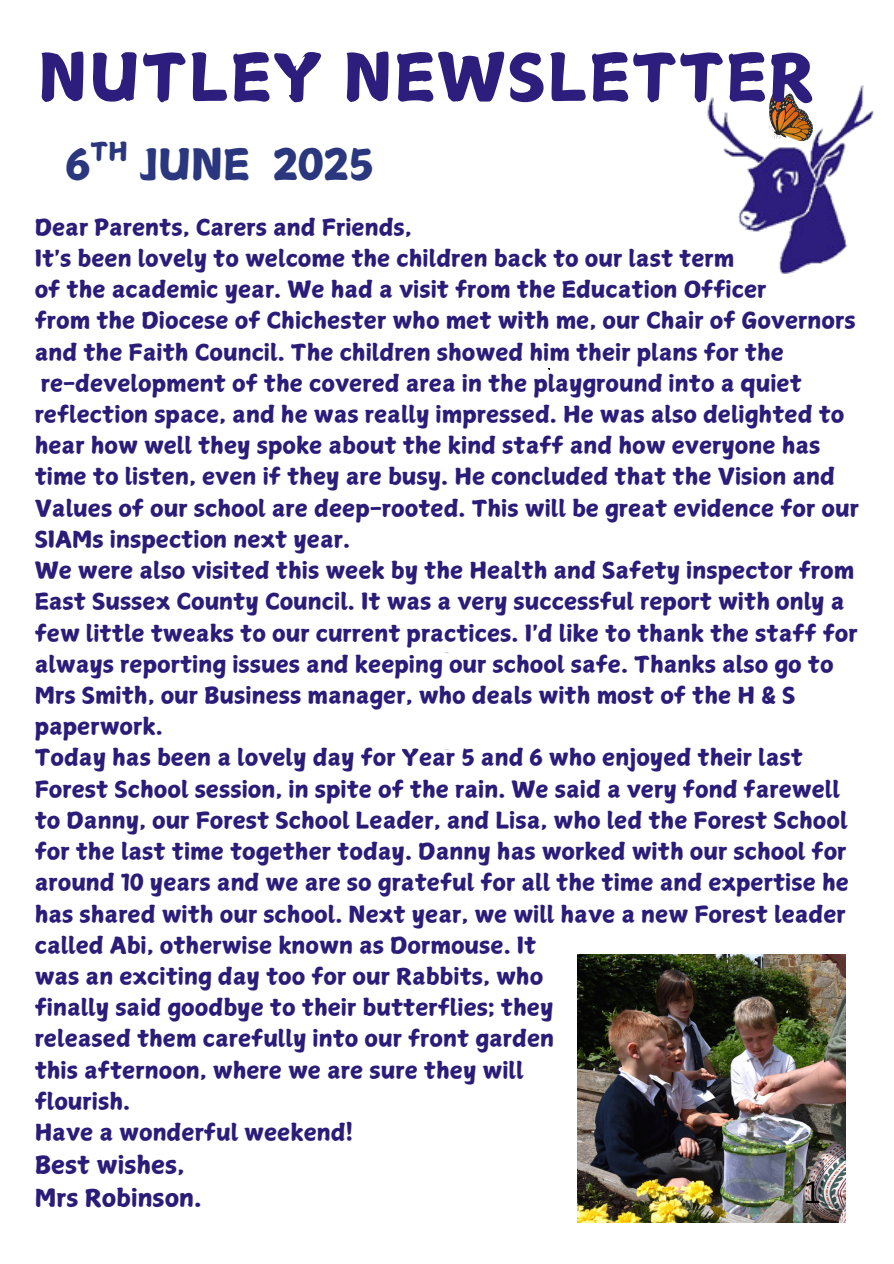
<style>
.page{position:relative;width:894px;height:1264px;background:#fff}
.page>*{position:absolute;margin:0;border:0;box-sizing:border-box;transform-origin:0 0}
.t1{font:64.5px "Canva Surname Fu";letter-spacing:.03em;color:#2d1d7d}
.t2{font:42.3px "Canva Surname Fu";color:#2a377f}
.t3{font:30px "Canva Sans";color:#000}
.t4{font:25.35px "Canva Surname Fu";color:#2a377f}
.t5{font:24px/33.5px "Canva Surname Fu";color:#2b1c79}
.t6{font:22.5px/31.2px "Canva Surname Fu";color:#2b1c79}
</style>
<div class="page">
<img style="left:707px;top:85px;width:167px;height:189px">
<img style="left:577px;top:954px;width:268px;height:268px">
<img style="left:769px;top:93px;width:43px;height:47px">
<h1 class="t1" style="left:38px;top:45px;width:776px">NUTLEY NEWSLETTER</h1>
<p class="t4" style="left:91px;top:139px;width:39px">TH</p>
<h2 class="t2" style="left:66px;top:143px;width:310px">6 JUNE 2025</h2>
<h4 class="t6" style="left:35px;top:211px;width:825px">Dear Parents, Carers and Friends,<br>It's been lovely to welcome the children back to our last term<br>of the academic year. We had a visit from the Education Officer<br>from the Diocese of Chichester who met with me, our Chair of Governors and the Faith Council. The children showed him their plans for the re-development of the covered area in the playground into a quiet reflection space, and he was really impressed. He was also delighted to hear how well they spoke about the kind staff and how everyone has time to listen, even if they are busy. He concluded that the Vision and Values of our school are deep-rooted. This will be great evidence for our SIAMs inspection next year.<br>We were also visited this week by the Health and Safety inspector from East Sussex County Council. It was a very successful report with only a few little tweaks to our current practices. I'd like to thank the staff for always reporting issues and keeping our school safe. Thanks also go to Mrs Smith, our Business manager, who deals with most of the H &amp; S paperwork.<br>Today has been a lovely day for Year 5 and 6 who enjoyed their last Forest School session, in spite of the rain. We said a very fond farewell to Danny, our Forest School Leader, and Lisa, who led the Forest School for the last time together today. Danny has worked with our school for around 10 years and we are so grateful for all the time and expertise he has shared with our school. Next year, we will have a new Forest leader called Abi, otherwise known as Dormouse. It<br>was an exciting day too for our Rabbits, who<br>finally said goodbye to their butterflies; they<br>released them carefully into our front garden<br>this afternoon, where we are sure they will<br>flourish.<br>Have a wonderful weekend!</h4>
<h4 class="t5" style="left:35px;top:1147px;width:168px">Best wishes,<br>Mrs Robinson.</h4>
<h3 class="t3" style="left:804px;top:1170px;width:17px">1</h3>
</div>
